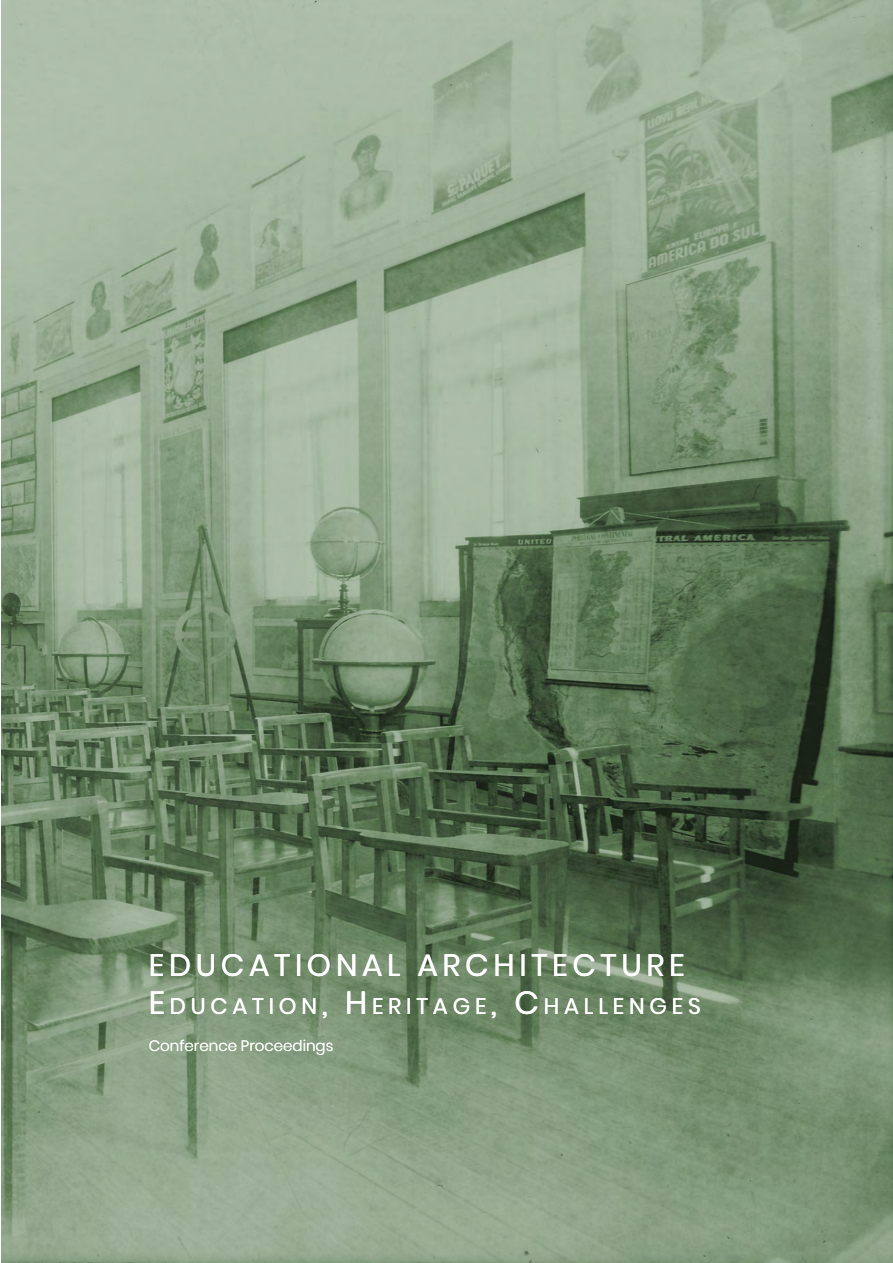
<style>
.page{position:relative;width:893px;height:1263px;background:#fff}
.page>*{position:absolute;margin:0;border:0;box-sizing:border-box;transform-origin:0 0}
.t1{font:30.9px "Poppins";letter-spacing:.15em;color:#fff}
.t2{font:22.5px "Poppins";letter-spacing:.215em;color:#fff}
.t3{font:300 15px "Poppins";color:#fff}
.s1{font-size:32.1px}
</style>
<div class="page">
<img style="left:1px;top:1px;width:892px;height:1262px">
<p class="t1" style="left:149px;top:947px;width:537px">EDUCATIONAL ARCHITECTURE</p>
<p class="t2" style="left:149px;top:993px;width:553px"><span class="s1">E</span>DUCATION<span class="s1">, H</span>E RITAGE <span class="s1">, C</span>H ALLE NGE S</p>
<p class="t3" style="left:149px;top:1037px;width:186px">Conference Proceedings</p>
</div>
